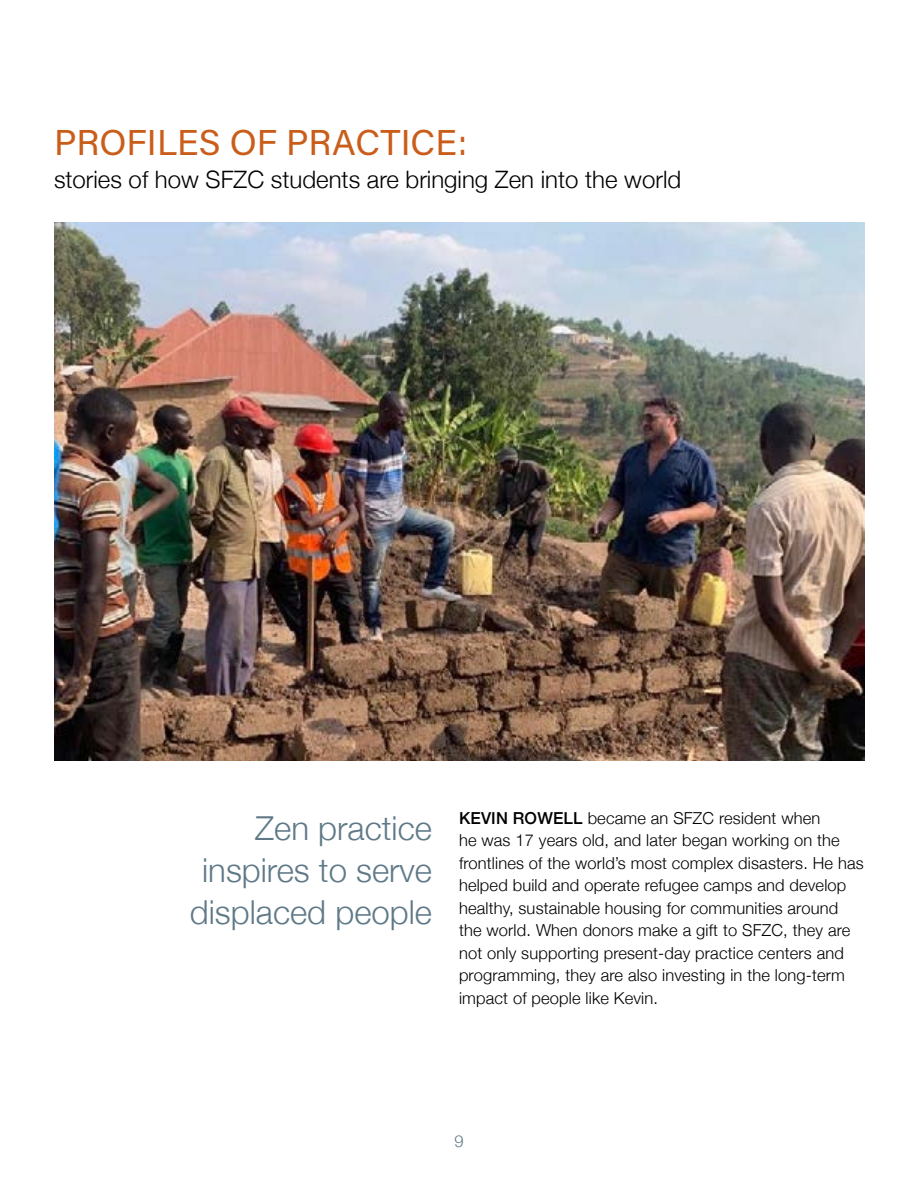
<style>
.page{position:relative;width:918px;height:1188px;background:#fff}
.page>*{position:absolute;margin:0;border:0;box-sizing:border-box;transform-origin:0 0}
.t1{font:36px "Acumin Variable Concept";color:#ca5d1a}
.t2{font:300 33px/42px "Helvetica Neue";color:#5f7987;text-align:right}
.t3{font:300 24px "Helvetica Neue";color:#000}
.t4{font:300 16.5px/22.5px "Helvetica Neue";letter-spacing:.01em;color:#000}
.t5{font:300 16.5px "Helvetica Neue";color:#5f7987}
.s1{font-weight:500}
</style>
<div class="page">
<img style="left:54px;top:223px;width:810px;height:538px">
<h1 class="t1" style="left:54px;top:118px;width:415px">PROFILES OF PRACTICE:</h1>
<h3 class="t3" style="left:54px;top:160px;width:629px">stories of how SFZC students are bringing Zen into the world</h3>
<h2 class="t2" style="left:190px;top:805px;width:244px">Zen practice inspires to serve displaced people</h2>
<p class="t4" style="left:459px;top:805px;width:406px"><span class="s1">KEVIN ROWELL</span> became an SFZC resident when<br>he was 17 years old, and later began working on the frontlines of the world’s most complex disasters. He has helped build and operate refugee camps and develop healthy, sustainable housing for communities around the world. When donors make a gift to SFZC, they are not only supporting present-day practice centers and programming, they are also investing in the long-term impact of people like Kevin.</p>
<p class="t5" style="left:454px;top:1128px;width:11px">9</p>
</div>
